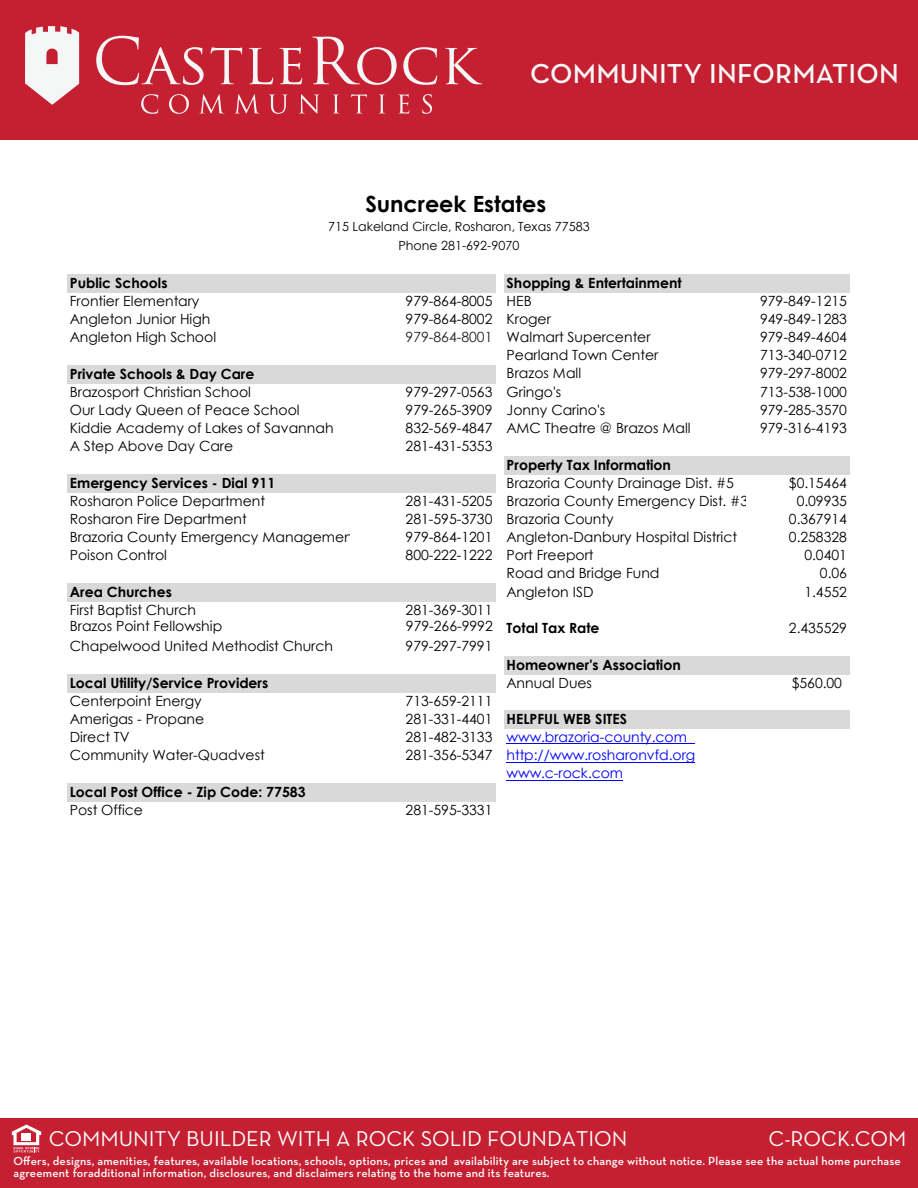
<style>
.page{position:relative;width:918px;height:1188px;background:#fff}
.page>*{position:absolute;margin:0;border:0;box-sizing:border-box;transform-origin:0 0}
.t1{font:600 27.9px "Neutra Text";letter-spacing:.01em;color:#f6f8f8}
.t2{font:700 22.35px "Century Gothic";color:#000}
.t3{font:21.9px "Neutra Text";color:#fff}
.t4{font:14.1px "Century Gothic";color:#000}
.t5{font:700 14.1px "Century Gothic";color:#000}
.t6{font:14.1px/18.1px "Century Gothic";letter-spacing:-.005em;color:#00f}
.t7{font:12.6px/19.2px "Century Gothic";color:#000;text-align:center}
.t8{font:600 12px/12px "Neutra Text";letter-spacing:.015em;color:#fff}
.s1{color:#222}
.s2{font-weight:700}
.s3{color:#000}
</style>
<div class="page">
<div style="left:0;top:0;width:918px;height:139px;background:#c42032"></div>
<div style="left:0;top:1118px;width:918px;height:70px;background:#c42032"></div>
<svg style="left:12px;top:1125px;width:29px;height:28px"></svg>
<svg style="left:25px;top:26px;width:54px;height:79px"></svg>
<svg style="left:141px;top:94px;width:17px;height:20px"></svg>
<svg style="left:169px;top:94px;width:20px;height:20px"></svg>
<svg style="left:200px;top:94px;width:23px;height:19px"></svg>
<svg style="left:236px;top:94px;width:22px;height:19px"></svg>
<svg style="left:270px;top:95px;width:17px;height:19px"></svg>
<svg style="left:299px;top:94px;width:20px;height:20px"></svg>
<svg style="left:334px;top:95px;width:4px;height:18px"></svg>
<svg style="left:351px;top:94px;width:16px;height:19px"></svg>
<svg style="left:380px;top:95px;width:4px;height:18px"></svg>
<svg style="left:398px;top:94px;width:11px;height:20px"></svg>
<svg style="left:422px;top:94px;width:10px;height:20px"></svg>
<svg style="left:96px;top:36px;width:108px;height:49px"></svg>
<svg style="left:211px;top:47px;width:31px;height:37px"></svg>
<svg style="left:249px;top:48px;width:24px;height:36px"></svg>
<svg style="left:279px;top:48px;width:23px;height:36px"></svg>
<svg style="left:312px;top:37px;width:85px;height:48px"></svg>
<svg style="left:403px;top:47px;width:34px;height:38px"></svg>
<svg style="left:445px;top:48px;width:37px;height:36px"></svg>
<div style="left:68px;top:274px;width:427px;height:19px;background:#d9d9d9"></div>
<div style="left:504px;top:274px;width:346px;height:19px;background:#d9d9d9"></div>
<div style="left:68px;top:365px;width:427px;height:19px;background:#d9d9d9"></div>
<div style="left:504px;top:456px;width:346px;height:19px;background:#d9d9d9"></div>
<div style="left:68px;top:474px;width:427px;height:19px;background:#d9d9d9"></div>
<div style="left:68px;top:583px;width:427px;height:19px;background:#d9d9d9"></div>
<div style="left:504px;top:656px;width:346px;height:19px;background:#d9d9d9"></div>
<div style="left:68px;top:674px;width:427px;height:19px;background:#d9d9d9"></div>
<div style="left:504px;top:711px;width:346px;height:18px;background:#d9d9d9"></div>
<div style="left:68px;top:783px;width:427px;height:19px;background:#d9d9d9"></div>
<hr style="left:507px;top:744px;width:188px;height:1px;background:#00f">
<hr style="left:507px;top:762px;width:188px;height:1px;background:#00f">
<hr style="left:507px;top:780px;width:116px;height:1px;background:#00f">
<h1 class="t1" style="left:530px;top:57px;width:370px">COMMUNITY INFORMATION</h1>
<h2 class="t2" style="left:365px;top:186px;width:182px">Suncreek Estates</h2>
<p class="t7" style="left:328px;top:216px;width:263px">715 Lakeland Circle, Rosharon, Texas 77583<br>Phone 281-692-9070</p>
<p class="t5" style="left:70px;top:272px;width:99px">Public Schools</p>
<p class="t5" style="left:507px;top:272px;width:177px">Shopping &amp; Entertainment</p>
<p class="t4" style="left:70px;top:291px;width:131px">Frontier Elementary</p>
<p class="t4" style="left:406px;top:291px;width:128px">979-864-8005 HEB</p>
<p class="t4" style="left:760px;top:291px;width:88px">979-849-1215</p>
<p class="t4" style="left:70px;top:309px;width:142px">Angleton Junior High</p>
<p class="t4" style="left:406px;top:309px;width:147px">979-864-8002 Kroger</p>
<p class="t4" style="left:760px;top:309px;width:88px">949-849-1283</p>
<p class="t4" style="left:70px;top:327px;width:148px">Angleton High School</p>
<p class="t4" style="left:406px;top:327px;width:247px"><span class="s1">979-864-8001</span> Walmart Supercenter</p>
<p class="t4" style="left:760px;top:327px;width:88px">979-849-4604</p>
<p class="t4" style="left:507px;top:345px;width:153px">Pearland Town Center</p>
<p class="t4" style="left:760px;top:345px;width:88px">713-340-0712</p>
<p class="t4" style="left:507px;top:363px;width:76px">Brazos Mall</p>
<p class="t4" style="left:760px;top:363px;width:88px">979-297-8002</p>
<p class="t4" style="left:70px;top:382px;width:183px">Brazosport Christian School</p>
<p class="t4" style="left:406px;top:382px;width:157px">979-297-0563 Gringo's</p>
<p class="t4" style="left:760px;top:382px;width:88px">713-538-1000</p>
<p class="t4" style="left:70px;top:400px;width:231px">Our Lady Queen of Peace School</p>
<p class="t4" style="left:406px;top:400px;width:201px">979-265-3909 Jonny Carino's</p>
<p class="t4" style="left:760px;top:400px;width:88px">979-285-3570</p>
<p class="t4" style="left:70px;top:418px;width:265px">Kiddie Academy of Lakes of Savannah</p>
<p class="t4" style="left:406px;top:418px;width:287px">832-569-4847 AMC Theatre @ Brazos Mall</p>
<p class="t4" style="left:760px;top:418px;width:88px">979-316-4193</p>
<p class="t4" style="left:70px;top:436px;width:165px">A Step Above Day Care</p>
<p class="t4" style="left:406px;top:436px;width:88px">281-431-5353</p>
<p class="t4" style="left:507px;top:473px;width:229px">Brazoria County Drainage Dist. #5</p>
<p class="t4" style="left:789px;top:473px;width:60px">$0.15464</p>
<p class="t4" style="left:70px;top:491px;width:197px">Rosharon Police Department</p>
<p class="t4" style="left:406px;top:491px;width:344px">281-431-5205 Brazoria County Emergency Dist. #3</p>
<p class="t4" style="left:797px;top:491px;width:52px">0.09935</p>
<p class="t4" style="left:70px;top:509px;width:179px">Rosharon Fire Department</p>
<p class="t4" style="left:406px;top:509px;width:210px">281-595-3730 Brazoria County</p>
<p class="t4" style="left:789px;top:509px;width:60px">0.367914</p>
<p class="t4" style="left:70px;top:527px;width:289px">Brazoria County Emergency Management</p>
<p class="t4" style="left:406px;top:527px;width:333px">979-864-1201 Angleton-Danbury Hospital District</p>
<p class="t4" style="left:789px;top:527px;width:60px">0.258328</p>
<p class="t4" style="left:70px;top:545px;width:99px">Poison Control</p>
<p class="t4" style="left:406px;top:545px;width:190px">800-222-1222 Port Freeport</p>
<p class="t4" style="left:804px;top:545px;width:44px">0.0401</p>
<p class="t4" style="left:507px;top:563px;width:154px">Road and Bridge Fund</p>
<p class="t4" style="left:820px;top:563px;width:29px">0.06</p>
<p class="t4" style="left:507px;top:582px;width:89px">Angleton ISD</p>
<p class="t4" style="left:804px;top:582px;width:44px">1.4552</p>
<p class="t4" style="left:70px;top:600px;width:128px">First Baptist Church</p>
<p class="t4" style="left:406px;top:600px;width:88px">281-369-3011</p>
<p class="t4" style="left:70px;top:616px;width:154px">Brazos Point Fellowship</p>
<p class="t4" style="left:406px;top:616px;width:195px">979-266-9992 <span class="s2">Total Tax Rate</span></p>
<p class="t4" style="left:789px;top:618px;width:60px">2.435529</p>
<p class="t4" style="left:70px;top:636px;width:265px">Chapelwood United Methodist Church</p>
<p class="t4" style="left:406px;top:636px;width:88px">979-297-7991</p>
<p class="t4" style="left:507px;top:673px;width:87px">Annual Dues</p>
<p class="t4" style="left:792px;top:673px;width:52px">$560.00</p>
<p class="t4" style="left:70px;top:691px;width:133px">Centerpoint Energy</p>
<p class="t4" style="left:406px;top:691px;width:88px">713-659-2111</p>
<p class="t4" style="left:70px;top:709px;width:136px">Amerigas - Propane</p>
<p class="t4" style="left:406px;top:709px;width:88px">281-331-4401</p>
<p class="t4" style="left:70px;top:727px;width:61px">Direct TV</p>
<p class="t6" style="left:406px;top:728px;width:283px"><span class="s3">281-482-3133</span> www.brazoria-county.com</p>
<p class="t4" style="left:70px;top:745px;width:197px">Community Water-Quadvest</p>
<p class="t6" style="left:507px;top:746px;width:190px;text-indent:-101px"><span class="s3">281-356-5347</span> http://www.rosharonvfd.org www.c-rock.com</p>
<p class="t4" style="left:70px;top:800px;width:75px">Post Office</p>
<p class="t4" style="left:406px;top:800px;width:88px">281-595-3331</p>
<p class="t5" style="left:70px;top:363px;width:186px">Private Schools &amp; Day Care</p>
<p class="t5" style="left:507px;top:454px;width:166px">Property Tax Information</p>
<p class="t5" style="left:70px;top:472px;width:207px">Emergency Services - Dial 911</p>
<p class="t5" style="left:70px;top:581px;width:104px">Area Churches</p>
<p class="t5" style="left:507px;top:654px;width:176px">Homeowner's Association</p>
<p class="t5" style="left:70px;top:672px;width:200px">Local Utility/Service Providers</p>
<p class="t5" style="left:507px;top:709px;width:122px">HELPFUL WEB SITES</p>
<p class="t5" style="left:70px;top:781px;width:237px">Local Post Office - Zip Code: 77583</p>
<h3 class="t3" style="left:49px;top:1125px;width:580px">COMMUNITY BUILDER WITH A ROCK SOLID FOUNDATION</h3>
<h3 class="t3" style="left:768px;top:1125px;width:140px">C-ROCK.COM</h3>
<p class="t8" style="left:14px;top:1155px;width:889px">Offers, designs, amenities, features, available locations, schools, options, prices and availability are subject to change without notice. Please see the actual home purchase agreement foradditional information, disclosures, and disclaimers relating to the home and its features.</p>
</div>
